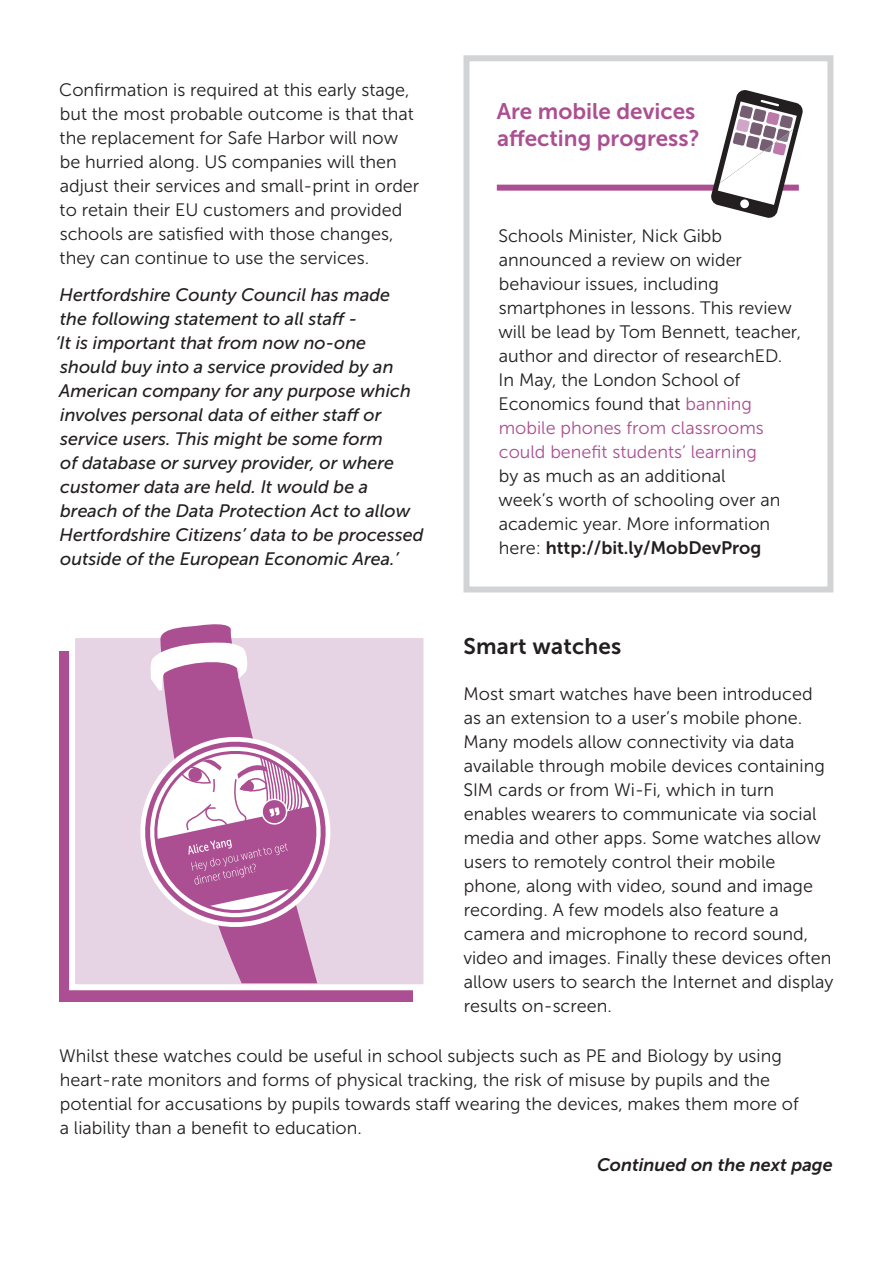
<style>
.page{position:relative;width:893px;height:1263px;background:#fff}
.page>*{position:absolute;margin:0;border:0;box-sizing:border-box;transform-origin:0 0}
.body{font:22.5px/27px "Museo Sans 700";color:#ab4f92}
.t1{font:22.5px "Museo Sans 700";letter-spacing:.01em;color:#231f20}
.body-2{font:18px/24px "Museo Sans 300";color:#231f20}
.body-3{font:italic 18px/24px "Museo Sans 500";color:#231f20}
.body-4{font:italic 18px "Museo Sans 700";color:#231f20}
.s1{color:#ab4f92}
.s2{font-family:"Museo Sans 700"}
</style>
<div class="page">
<div style="left:463px;top:55px;width:370px;height:537px;background:#fff;border:6px solid #d1d3d4"></div>
<div style="left:60px;top:652px;width:353px;height:350px;background:#ab4f92"></div>
<div style="left:69px;top:632px;width:360px;height:358px;background:#e6d3e3;border:6px solid #fff"></div>
<svg style="left:160px;top:624px;width:157px;height:359px"></svg>
<svg style="left:140px;top:726px;width:191px;height:212px"></svg>
<svg style="left:150px;top:641px;width:98px;height:50px;background:#d6aaca"></svg>
<div style="left:497px;top:185px;width:302px;height:6px;background:#ab4f92"></div>
<svg style="left:710px;top:90px;width:93px;height:128px"></svg>
<p class="body-2" style="left:59px;top:78px;width:361px">Confirmation is required at this early stage, but the most probable outcome is that that the replacement for Safe Harbor will now be hurried along. US companies will then adjust their services and small-print in order to retain their EU customers and provided schools are satisfied with those changes, they can continue to use the services.</p>
<p class="body-3" style="left:55px;top:283px;width:369px">Hertfordshire County Council has made<br>the following statement to all staff -<br>‘It is important that from now no-one should buy into a service provided by an American company for any purpose which involves personal data of either staff or service users. This might be some form<br>of database or survey provider, or where customer data are held. It would be a breach of the Data Protection Act to allow Hertfordshire Citizens’ data to be processed outside of the European Economic Area.’</p>
<p class="body" style="left:497px;top:97px;width:204px">Are mobile devices affecting progress?</p>
<p class="body-2" style="left:498px;top:223px;width:304px">Schools Minister, Nick Gibb announced a review on wider behaviour issues, including smartphones in lessons. This review will be lead by Tom Bennett, teacher, author and director of researchED.<br>In May, the London School of<br>Economics found that <span class="s1">banning mobile phones from classrooms could benefit students’ learning<br></span>by as much as an additional<br>week’s worth of schooling over an academic year. More information here: <span class="s2">http://bit.ly/MobDevProg</span></p>
<p class="t1" style="left:463px;top:633px;width:160px">Smart watches</p>
<p class="body-2" style="left:463px;top:682px;width:372px">Most smart watches have been introduced as an extension to a user’s mobile phone.<br>Many models allow connectivity via data available through mobile devices containing SIM cards or from Wi-Fi, which in turn enables wearers to communicate via social media and other apps. Some watches allow users to remotely control their mobile phone, along with video, sound and image recording. A few models also feature a camera and microphone to record sound, video and images. Finally these devices often allow users to search the Internet and display results on-screen.</p>
<p class="body-2" style="left:59px;top:1044px;width:741px">Whilst these watches could be useful in school subjects such as PE and Biology by using heart-rate monitors and forms of physical tracking, the risk of misuse by pupils and the potential for accusations by pupils towards staff wearing the devices, makes them more of a liability than a benefit to education.</p>
<p class="body-4" style="left:597px;top:1155px;width:237px">Continued on the next page</p>
</div>
